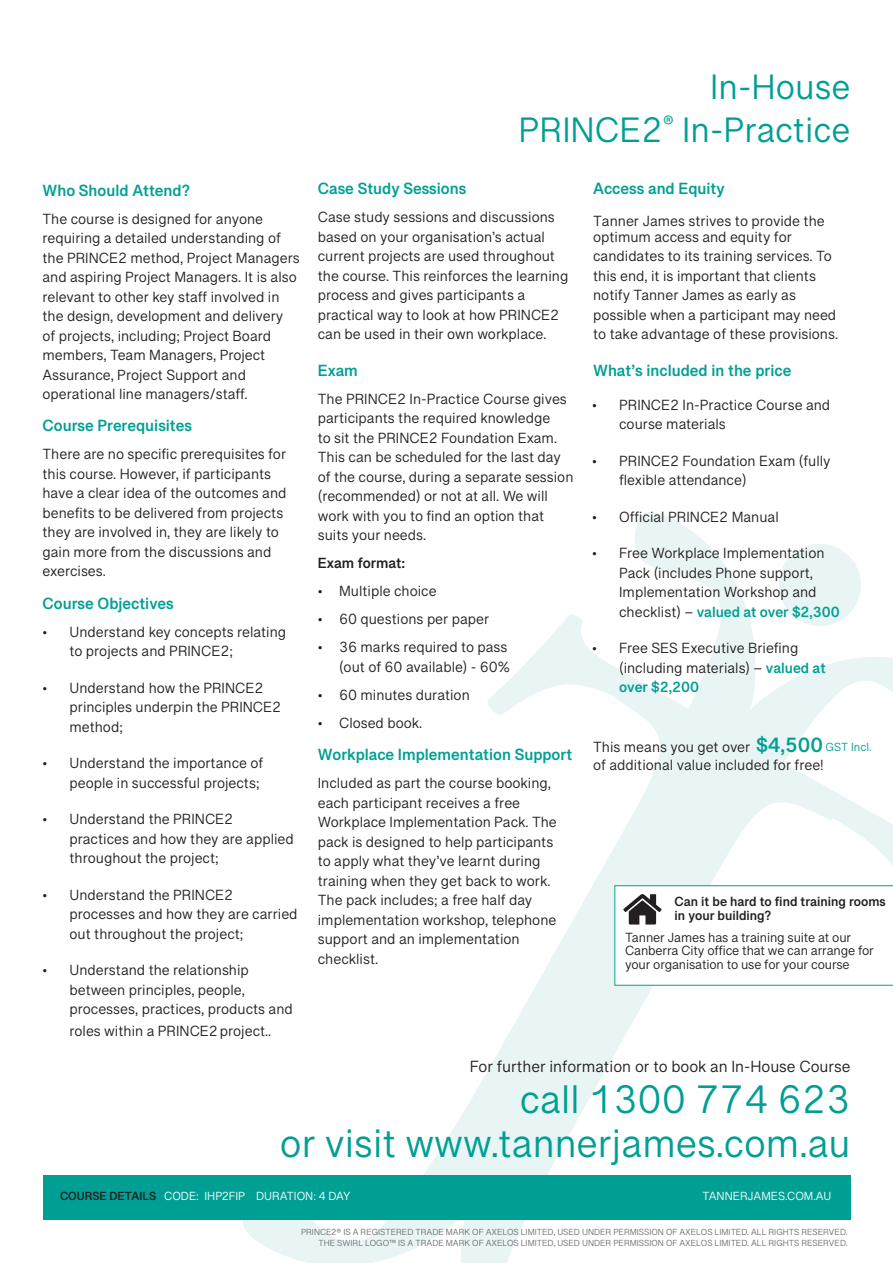
<style>
.page{position:relative;width:893px;height:1263px;background:#fff}
.page>*{position:absolute;margin:0;border:0;box-sizing:border-box;transform-origin:0 0}
.t1{font:40.5px/44.7px "Grantha Sangam MN";color:#009f94;text-align:right}
.t2{font:36px/43.2px "Grantha Sangam MN";color:#009f94;text-align:right}
.t3{font:700 21px "Grantha Sangam MN";color:#009f94}
.t4{font:700 16.5px "Grantha Sangam MN";color:#009f94}
.t5{font:16.5px "Grantha Sangam MN";color:#231f20}
.t6{font:15px/19.5px "Grantha Sangam MN";color:#231f20}
.t7{font:700 15px "Grantha Sangam MN";color:#231f20}
.t8{font:13.5px/13.5px "Grantha Sangam MN";letter-spacing:-.01em;color:#231f20}
.t9{font:700 13.5px/13.5px "Grantha Sangam MN";color:#231f20}
.t10{font:12px "Grantha Sangam MN";color:#fff}
.t11{font:9px/10.8px "Grantha Sangam MN";color:#6c6d70;text-align:right}
.s1{font-weight:700;color:#009f94}
.s2{font-weight:400;font-size:12px}
.s3{font-weight:700;color:#231f20}
</style>
<div class="page">
<svg style="left:243px;top:512px;width:650px;height:751px"></svg>
<div style="left:43px;top:1175px;width:807px;height:45px;background:#009f94"></div>
<svg style="left:614px;top:885px;width:279px;height:101px"></svg>
<p class="t4" style="left:43px;top:180px;width:149px">Who Should Attend?</p>
<p class="t6" style="left:43px;top:209px;width:259px">The course is designed for anyone requiring a detailed understanding of the PRINCE2 method, Project Managers and aspiring Project Managers. It is also relevant to other key staff involved in the design, development and delivery of projects, including; Project Board members, Team Managers, Project Assurance, Project Support and operational line managers/staff.</p>
<p class="t4" style="left:43px;top:416px;width:151px">Course Prerequisites</p>
<p class="t6" style="left:43px;top:444px;width:245px">There are no specific prerequisites for this course. However, if participants have a clear idea of the outcomes and benefits to be delivered from projects they are involved in, they are likely to gain more from the discussions and exercises.</p>
<p class="t4" style="left:43px;top:593px;width:133px">Course Objectives</p>
<p class="t6" style="left:70px;top:622px;width:218px;text-indent:-27px">• Understand key concepts relating to projects and PRINCE2;</p>
<p class="t6" style="left:70px;top:678px;width:213px;text-indent:-27px">• Understand how the PRINCE2 principles underpin the PRINCE2 method;</p>
<p class="t6" style="left:43px;top:753px;width:222px;text-align:right">• Understand the importance of people in successful projects;</p>
<p class="t6" style="left:70px;top:809px;width:226px;text-indent:-27px">• Understand the PRINCE2 practices and how they are applied throughout the project;</p>
<p class="t6" style="left:70px;top:885px;width:230px;text-indent:-27px">• Understand the PRINCE2 processes and how they are carried out throughout the project;</p>
<p class="t6" style="left:70px;top:960px;width:225px;text-indent:-27px">• Understand the relationship between principles, people, processes, practices, products and</p>
<p class="t6" style="left:70px;top:1021px;width:203px">roles within a PRINCE2project..</p>
<h2 class="t2" style="left:519px;top:65px;width:333px">In-House<br>PRINCE2<sup>®</sup> In-Practice</h2>
<p class="t4" style="left:318px;top:179px;width:150px">Case Study Sessions</p>
<p class="t6" style="left:318px;top:207px;width:252px">Case study sessions and discussions based on your organisation’s actual current projects are used throughout the course. This reinforces the learning process and gives participants a practical way to look at how PRINCE2 can be used in their own workplace.</p>
<p class="t4" style="left:318px;top:361px;width:42px">Exam</p>
<p class="t6" style="left:318px;top:389px;width:257px">The PRINCE2 In-Practice Course gives participants the required knowledge<br>to sit the PRINCE2 Foundation Exam.<br>This can be scheduled for the last day of the course, during a separate session (recommended) or not at all. We will work with you to find an option that suits your needs.</p>
<p class="t7" style="left:318px;top:554px;width:89px">Exam format:</p>
<p class="t6" style="left:318px;top:581px;width:120px">• Multiple choice</p>
<p class="t6" style="left:318px;top:609px;width:173px">• 60 questions per paper</p>
<p class="t6" style="left:318px;top:637px;width:194px;text-align:right">• 36 marks required to pass (out of 60 available) - 60%</p>
<p class="t6" style="left:318px;top:685px;width:153px">• 60 minutes duration</p>
<p class="t6" style="left:318px;top:713px;width:106px">• Closed book.</p>
<p class="t4" style="left:318px;top:745px;width:256px">Workplace Implementation Support</p>
<p class="t6" style="left:318px;top:773px;width:241px">Included as part the course booking, each participant receives a free<br>Workplace Implementation Pack. The pack is designed to help participants to apply what they’ve learnt during training when they get back to work.<br>The pack includes; a free half day implementation workshop, telephone support and an implementation checklist.</p>
<p class="t4" style="left:593px;top:179px;width:133px">Access and Equity</p>
<p class="t6" style="left:593px;top:212px;width:233px;line-height:16.2px">Tanner James strives to provide the optimum access and equity for</p>
<p class="t6" style="left:593px;top:246px;width:246px">candidates to its training services. To this end, it is important that clients notify Tanner James as early as possible when a participant may need to take advantage of these provisions.</p>
<p class="t4" style="left:593px;top:361px;width:200px">What’s included in the price</p>
<p class="t6" style="left:619px;top:395px;width:213px;text-indent:-27px">• PRINCE2 In-Practice Course and course materials</p>
<p class="t6" style="left:619px;top:451px;width:213px;text-indent:-27px">• PRINCE2 Foundation Exam (fully flexible attendance)</p>
<p class="t6" style="left:592px;top:507px;width:188px">• Official PRINCE2 Manual</p>
<p class="t6" style="left:619px;top:543px;width:222px;text-indent:-27px">• Free Workplace Implementation<br>Pack (includes Phone support,<br>Implementation Workshop and checklist) – <span class="s1">valued at over $2,300</span></p>
<p class="t6" style="left:619px;top:638px;width:208px;text-indent:-27px">• Free SES Executive Briefing (including materials) – <span class="s1">valued at over $2,200</span></p>
<h3 class="t3" style="left:756px;top:732px;width:117px">$4,500 <span class="s2">GST</span> <span class="s2">Incl.</span></h3>
<p class="t6" style="left:593px;top:738px;width:232px;line-height:18px">This means you get over<br>of additional value included for free!</p>
<p class="t9" style="left:675px;top:895px;width:213px">Can it be hard to find training rooms in your building?</p>
<p class="t8" style="left:625px;top:930px;width:250px">Tanner James has a training suite at our<br>Canberra City office that we can arrange for your organisation to use for your course</p>
<p class="t5" style="left:470px;top:1057px;width:382px">For further information or to book an In-House Course</p>
<h1 class="t1" style="left:280px;top:1076px;width:572px">call 1300 774 623<br>or visit www.tannerjames.com.au</h1>
<p class="t10" style="left:60px;top:1189px;width:292px"><span class="s3">COURSE DETAILS</span> CODE: IHP2FIP DURATION: 4 DAY</p>
<p class="t10" style="left:702px;top:1189px;width:130px">TANNERJAMES.COM.AU</p>
<p class="t11" style="left:301px;top:1227px;width:548px">PRINCE2® IS A REGISTERED TRADE MARK OF AXELOS LIMITED, USED UNDER PERMISSION OF AXELOS LIMITED. ALL RIGHTS RESERVED.<br>THE SWIRL LOGO™ IS A TRADE MARK OF AXELOS LIMITED, USED UNDER PERMISSION OF AXELOS LIMITED. ALL RIGHTS RESERVED.</p>
</div>
